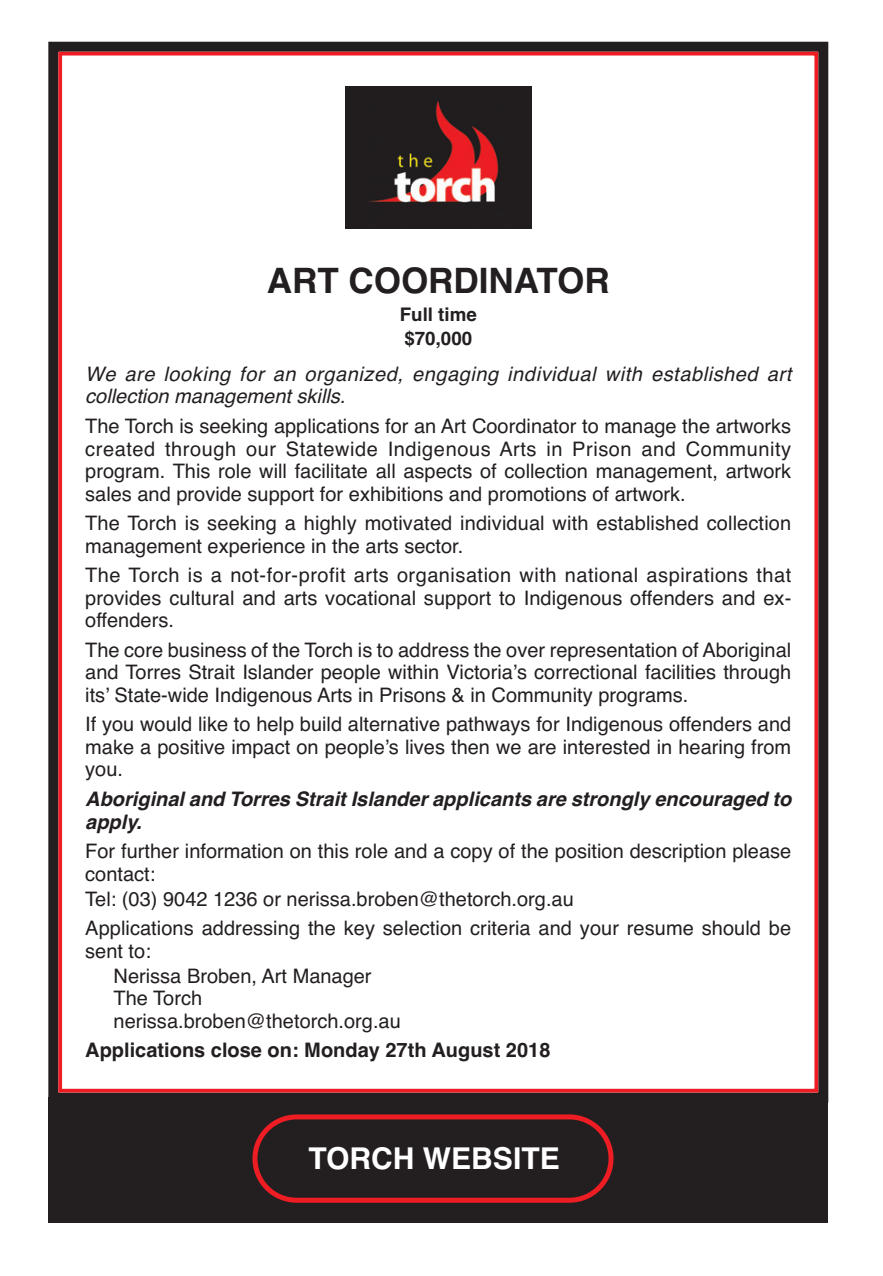
<style>
.page{position:relative;width:883px;height:1276px;background:#fff}
.page>*{position:absolute;margin:0;border:0;box-sizing:border-box;transform-origin:0 0}
.t1{font:700 35px "Helvetica";color:#231f20}
.t2{font:700 30px "Helvetica";color:#fff}
.t3{font:20px/22.5px "Helvetica";color:#231f20}
.t4{font:italic 20px/22.5px "Helvetica";letter-spacing:.03em;color:#231f20}
.t5{font:italic 700 20px/22.5px "Helvetica";color:#231f20}
.t6{font:700 20px "Helvetica";color:#231f20}
.t7{font:700 18.75px/23.8px "Helvetica";color:#231f20}
</style>
<div class="page">
<div style="left:48px;top:42px;width:780px;height:1060px;border:10px solid #231f20"></div>
<div style="left:58px;top:52px;width:760px;height:1040px;border:4px solid #ee1d23"></div>
<img style="left:345px;top:87px;width:186px;height:141px">
<div style="left:48px;top:1097px;width:780px;height:126px;background:#231f20"></div>
<svg style="left:252px;top:1114px;width:361px;height:89px"></svg>
<h1 class="t1" style="left:267px;top:268px;width:344px">ART COORDINATOR</h1>
<p class="t7" style="left:400px;top:304px;width:79px">Full time $70,000</p>
<p class="t4" style="left:85px;top:365px;width:707px">We are looking for an organized, engaging individual with established art collection management skills.</p>
<p class="t3" style="left:85px;top:417px;width:707px;text-align:justify">The Torch is seeking applications for an Art Coordinator to manage the artworks created through our Statewide Indigenous Arts in Prison and Community program. This role will facilitate all aspects of collection management, artwork sales and provide support for exhibitions and promotions of artwork.</p>
<p class="t3" style="left:85px;top:514px;width:707px">The Torch is seeking a highly motivated individual with established collection management experience in the arts sector.</p>
<p class="t3" style="left:85px;top:566px;width:707px;text-align:justify">The Torch is a not-for-profit arts organisation with national aspirations that provides cultural and arts vocational support to Indigenous offenders and ex&shy;offenders.</p>
<p class="t3" style="left:85px;top:640px;width:707px;text-align:justify">The core business of the Torch is to address the over representation of Aboriginal and Torres Strait Islander people within Victoria’s correctional facilities through its’ State-wide Indigenous Arts in Prisons &amp; in Community programs.</p>
<p class="t3" style="left:85px;top:715px;width:707px;text-align:justify">If you would like to help build alternative pathways for Indigenous offenders and make a positive impact on people’s lives then we are interested in hearing from you.</p>
<p class="t5" style="left:85px;top:790px;width:707px">Aboriginal and Torres Strait Islander applicants are strongly encouraged to apply.</p>
<p class="t3" style="left:85px;top:842px;width:707px">For further information on this role and a copy of the position description please contact:</p>
<p class="t3" style="left:85px;top:886px;width:707px;line-height:29.5px">Tel: (03) 9042 1236 or nerissa.broben@thetorch.org.au<br>Applications addressing the key selection criteria and your resume should be</p>
<p class="t3" style="left:114px;top:940px;width:259px;line-height:25px;text-indent:-28px">sent to:<br>Nerissa Broben, Art Manager</p>
<p class="t3" style="left:114px;top:989px;width:289px">The Torch nerissa.broben@thetorch.org.au</p>
<p class="t6" style="left:85px;top:1043px;width:466px">Applications close on: Monday 27th August 2018</p>
<h2 class="t2" style="left:308px;top:1147px;width:253px">TORCH WEBSITE</h2>
</div>
